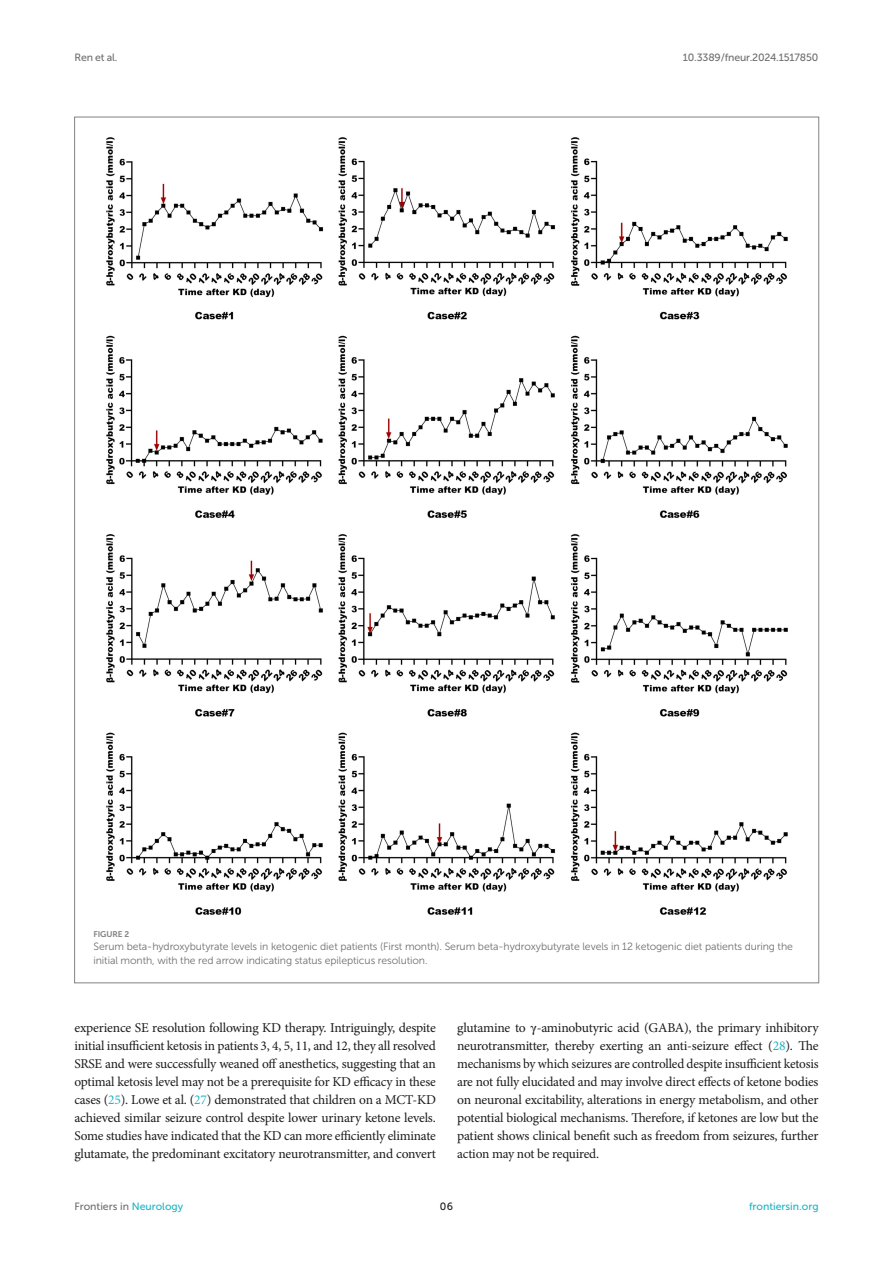
<style>
.page{position:relative;width:893px;height:1263px;background:#fff}
.page>*{position:absolute;margin:0;border:0;box-sizing:border-box;transform-origin:0 0}
.TEXT{font:13.5px/18px "Minion Pro";letter-spacing:-.015em;color:#1b1c1b;text-align:justify}
.FIG_LEG{font:10.5px/13.5px "Museo Sans 300";letter-spacing:-.01em;color:#706f70}
.t1{font:10.5px "Museo Sans 500";letter-spacing:-.015em;color:#706f70}
.t2{font:10.5px "Museo Sans 500";color:#1db5c3}
.t3{font:10.5px "Museo Sans 500";color:#1b1c1b}
.FIG_HD{font:8.25px "Museo Sans 700";letter-spacing:-.01em;color:#7e7f7f}
.s1{color:#1db5c3}
.s2{font-family:"STIX General"}
</style>
<div class="page">
<img style="left:106px;top:137px;width:682px;height:778px">
<p class="t1" style="left:74px;top:51px;width:45px">Ren et al.</p>
<p class="t1" style="left:683px;top:51px;width:137px">10.3389/fneur.2024.1517850</p>
<p class="FIG_HD" style="left:94px;top:929px;width:37px">FIGURE 2</p>
<p class="FIG_LEG" style="left:94px;top:940px;width:701px">Serum beta-hydroxybutyrate levels in ketogenic diet patients (First month). Serum beta-hydroxybutyrate levels in 12 ketogenic diet patients during the initial month, with the red arrow indicating status epilepticus resolution.</p>
<p class="TEXT" style="left:74px;top:1019px;width:363px">experience SE resolution following KD therapy. Intriguingly, despite initial insufficient ketosis in patients 3, 4, 5, 11, and 12, they all resolved SRSE and were successfully weaned off anesthetics, suggesting that an optimal ketosis level may not be a prerequisite for KD efficacy in these cases (<span class="s1">25</span>). Lowe et al. (<span class="s1">27</span>) demonstrated that children on a MCT-KD achieved similar seizure control despite lower urinary ketone levels.<br>Some studies have indicated that the KD can more efficiently eliminate glutamate, the predominant excitatory neurotransmitter, and convert</p>
<p class="TEXT" style="left:457px;top:1019px;width:363px">glutamine to <span class="s2">γ</span>-aminobutyric acid (GABA), the primary inhibitory neurotransmitter, thereby exerting an anti-seizure effect (<span class="s1">28</span>). The mechanisms by which seizures are controlled despite insufficient ketosis are not fully elucidated and may involve direct effects of ketone bodies on neuronal excitability, alterations in energy metabolism, and other potential biological mechanisms. Therefore, if ketones are low but the patient shows clinical benefit such as freedom from seizures, further action may not be required.</p>
<p class="t1" style="left:74px;top:1200px;width:110px">Frontiers in <span class="s1">Neurology</span></p>
<p class="t3" style="left:440px;top:1200px;width:15px">06</p>
<p class="t2" style="left:749px;top:1200px;width:71px">frontiersin.org</p>
</div>
